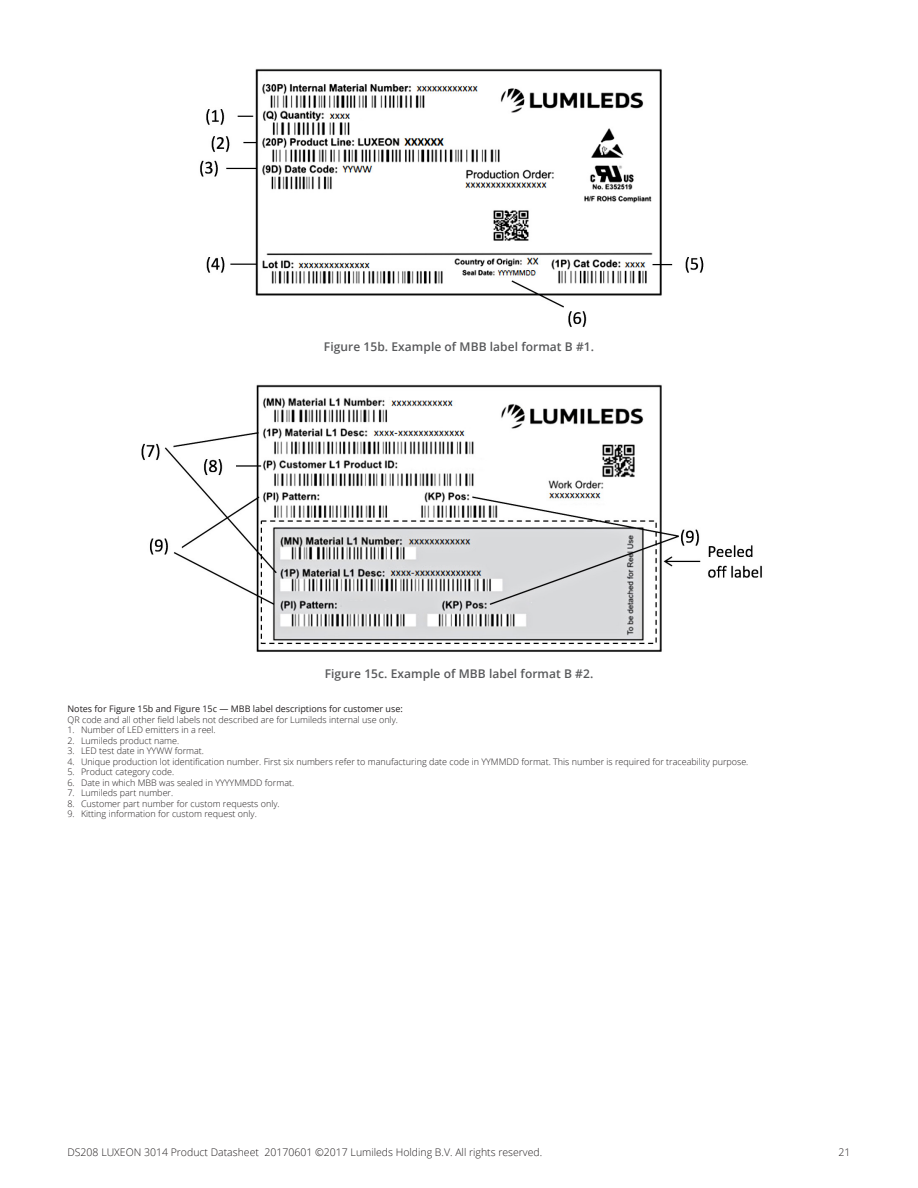
<style>
.page{position:relative;width:918px;height:1188px;background:#fff}
.page>*{position:absolute;margin:0;border:0;box-sizing:border-box;transform-origin:0 0}
.t1{font:600 12px "Open Sans";letter-spacing:.005em;color:#58595b}
.t2{font:300 10.5px "Open Sans";color:#231f20}
.t3{font:300 9px "Open Sans";color:#231f20}
.t4{font:9px "Open Sans";color:#231f20}
</style>
<div class="page">
<img style="left:200px;top:68px;width:504px;height:259px">
<img style="left:141px;top:384px;width:621px;height:268px">
<h1 class="t1" style="left:324px;top:338px;width:270px">Figure 15b. Example of MBB label format B #1.</h1>
<h1 class="t1" style="left:325px;top:665px;width:269px">Figure 15c. Example of MBB label format B #2.</h1>
<p class="t4" style="left:68px;top:703px;width:337px">Notes for Figure 15b and Figure 15c — MBB label descriptions for customer use:</p>
<p class="t3" style="left:68px;top:713px;width:332px">QR code and all other field labels not described are for Lumileds internal use only.</p>
<p class="t3" style="left:68px;top:724px;width:150px">1. Number of LED emitters in a reel.</p>
<p class="t3" style="left:68px;top:734px;width:113px">2. Lumileds product name.</p>
<p class="t3" style="left:68px;top:745px;width:138px">3. LED test date in YYWW format.</p>
<p class="t3" style="left:68px;top:755px;width:682px">4. Unique production lot identification number. First six numbers refer to manufacturing date code in YYMMDD format. This number is required for traceability purpose.</p>
<p class="t3" style="left:68px;top:766px;width:108px">5. Product category code.</p>
<p class="t3" style="left:68px;top:776px;width:228px">6. Date in which MBB was sealed in YYYYMMDD format.</p>
<p class="t3" style="left:68px;top:787px;width:107px">7. Lumileds part number.</p>
<p class="t3" style="left:68px;top:797px;width:214px">8. Customer part number for custom requests only.</p>
<p class="t3" style="left:68px;top:808px;width:191px">9. Kitting information for custom request only.</p>
<p class="t2" style="left:68px;top:1145px;width:476px">DS208 LUXEON 3014 Product Datasheet 20170601 ©2017 Lumileds Holding B.V. All rights reserved.</p>
<p class="t2" style="left:839px;top:1145px;width:13px">21</p>
</div>
